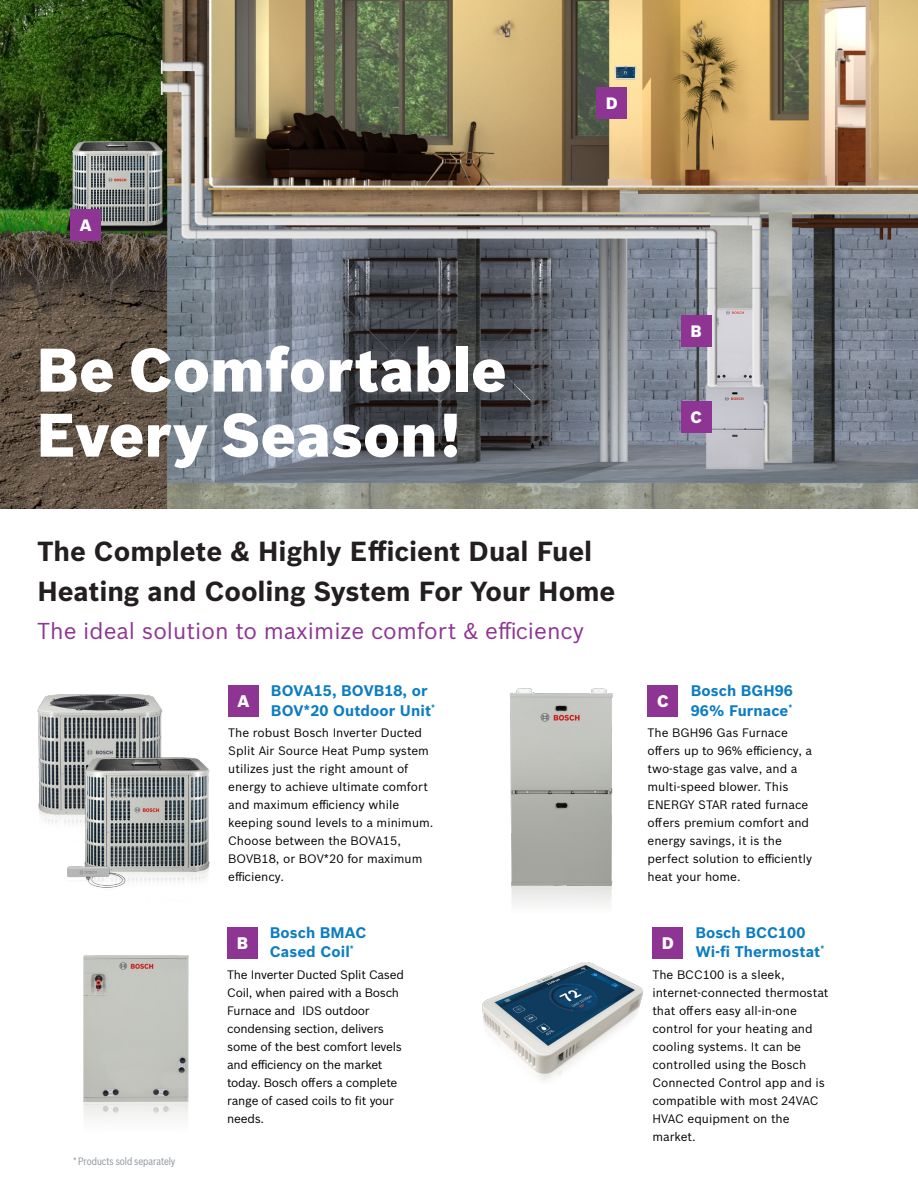
<style>
.page{position:relative;width:918px;height:1188px;background:#fff}
.page>*{position:absolute;margin:0;border:0;box-sizing:border-box;transform-origin:0 0}
.t1{font:900 60px "Bosch Sans";color:#fff}
.Intro_11_6_Bosch_Blu{font:700 27px/40.5px "Bosch Sans";letter-spacing:-.005em;color:#231f20}
.t2{font:22.5px "Bosch Sans";color:#8e3594}
.t3{font:900 16.35px "Bosch Sans";color:#fff}
.t4{font:900 16.2px "Bosch Sans";color:#fff}
.t5{font:700 15px/19.5px "Bosch Sans";letter-spacing:.005em;color:#0d7dc2}
.Intro_11_6_Bosch_Blu-2{font:12px/18px "Bosch Sans";color:#000}
.Intro_11_6_Bosch_Blu-3{font:12px/18px "Bosch Sans";letter-spacing:-.02em;color:#000}
.t6{font:10.5px "Bosch Sans Cond";color:#8f979f}
</style>
<div class="page">
<img style="left:482px;top:962px;width:162px;height:118px">
<div style="left:648px;top:685px;width:30px;height:31px;background:#8e3594"></div>
<div style="left:652px;top:927px;width:31px;height:31px;background:#8e3594"></div>
<div style="left:227px;top:927px;width:31px;height:31px;background:#8e3594"></div>
<div style="left:228px;top:685px;width:31px;height:31px;background:#8e3594"></div>
<img style="left:0;top:0;width:918px;height:508px">
<div style="left:681px;top:402px;width:30px;height:31px;background:#8e3594"></div>
<div style="left:596px;top:87px;width:31px;height:31px;background:#8e3594"></div>
<div style="left:681px;top:315px;width:30px;height:31px;background:#8e3594"></div>
<div style="left:70px;top:210px;width:31px;height:31px;background:#8e3594"></div>
<img style="left:37px;top:694px;width:126px;height:130px">
<img style="left:70px;top:752px;width:140px;height:130px">
<img style="left:83px;top:955px;width:106px;height:164px">
<img style="left:509px;top:688px;width:104px;height:205px">
<img style="left:70px;top:878px;width:63px;height:4px">
<img style="left:67px;top:852px;width:63px;height:27px">
<svg style="left:88px;top:872px;width:38px;height:1px"></svg>
<div style="left:88px;top:873px;width:38px;height:17px;background:#fff;opacity:.91"></div>
<div style="left:88px;top:874px;width:38px;height:17px;background:#231f20;opacity:.41"></div>
<p class="t4" style="left:606px;top:90px;width:13px">D</p>
<p class="t4" style="left:80px;top:213px;width:13px">A</p>
<p class="t1" style="left:36px;top:324px;width:472px">Be Comfortable</p>
<p class="t1" style="left:36px;top:389px;width:426px">Every Season!</p>
<p class="Intro_11_6_Bosch_Blu" style="left:37px;top:529px;width:580px">The Complete &amp; Highly Efficient Dual Fuel<br>Heating and Cooling System For Your Home</p>
<p class="t2" style="left:37px;top:614px;width:548px">The ideal solution to maximize comfort &amp; efficiency</p>
<p class="t5" style="left:271px;top:680px;width:166px">BOVA15, BOVB18, or<br>BOV*20 Outdoor Unit<sup>*</sup></p>
<p class="Intro_11_6_Bosch_Blu-2" style="left:228px;top:723px;width:207px">The robust Bosch Inverter Ducted<br>Split Air Source Heat Pump system utilizes just the right amount of energy to achieve ultimate comfort and maximum efficiency while keeping sound levels to a minimum.<br>Choose between the BOVA15,<br>BOVB18, or BOV*20 for maximum efficiency.</p>
<p class="t3" style="left:238px;top:688px;width:13px">A</p>
<p class="t4" style="left:691px;top:319px;width:13px">B</p>
<p class="t4" style="left:690px;top:405px;width:13px">C</p>
<p class="t5" style="left:691px;top:680px;width:104px">Bosch BGH96<br>96% Furnace<sup>*</sup></p>
<p class="Intro_11_6_Bosch_Blu-2" style="left:648px;top:723px;width:166px">The BGH96 Gas Furnace offers up to 96% efficiency, a two-stage gas valve, and a multi-speed blower. This<br>ENERGY STAR rated furnace offers premium comfort and energy savings, it is the perfect solution to efficiently heat your home.</p>
<p class="t3" style="left:657px;top:688px;width:13px">C</p>
<p class="t5" style="left:270px;top:922px;width:98px">Bosch BMAC<br>Cased Coil<sup>*</sup></p>
<p class="t3" style="left:237px;top:930px;width:13px">B</p>
<p class="t3" style="left:662px;top:930px;width:14px">D</p>
<p class="t5" style="left:695px;top:922px;width:112px">Bosch BCC100</p>
<p class="t5" style="left:695px;top:941px;width:131px">Wi-fi Thermostat<sup>*</sup></p>
<p class="t6" style="left:73px;top:1154px;width:103px">* Products sold separately</p>
<p class="Intro_11_6_Bosch_Blu-3" style="left:227px;top:965px;width:178px">The Inverter Ducted Split Cased<br>Coil, when paired with a Bosch<br>Furnace and IDS outdoor condensing section, delivers some of the best comfort levels and efficiency on the market today. Bosch offers a complete range of cased coils to fit your needs.</p>
<p class="Intro_11_6_Bosch_Blu-2" style="left:652px;top:965px;width:178px">The BCC100 is a sleek, internet-connected thermostat that offers easy all-in-one control for your heating and cooling systems. It can be controlled using the Bosch<br>Connected Control app and is compatible with most 24VAC<br>HVAC equipment on the market.</p>
</div>
